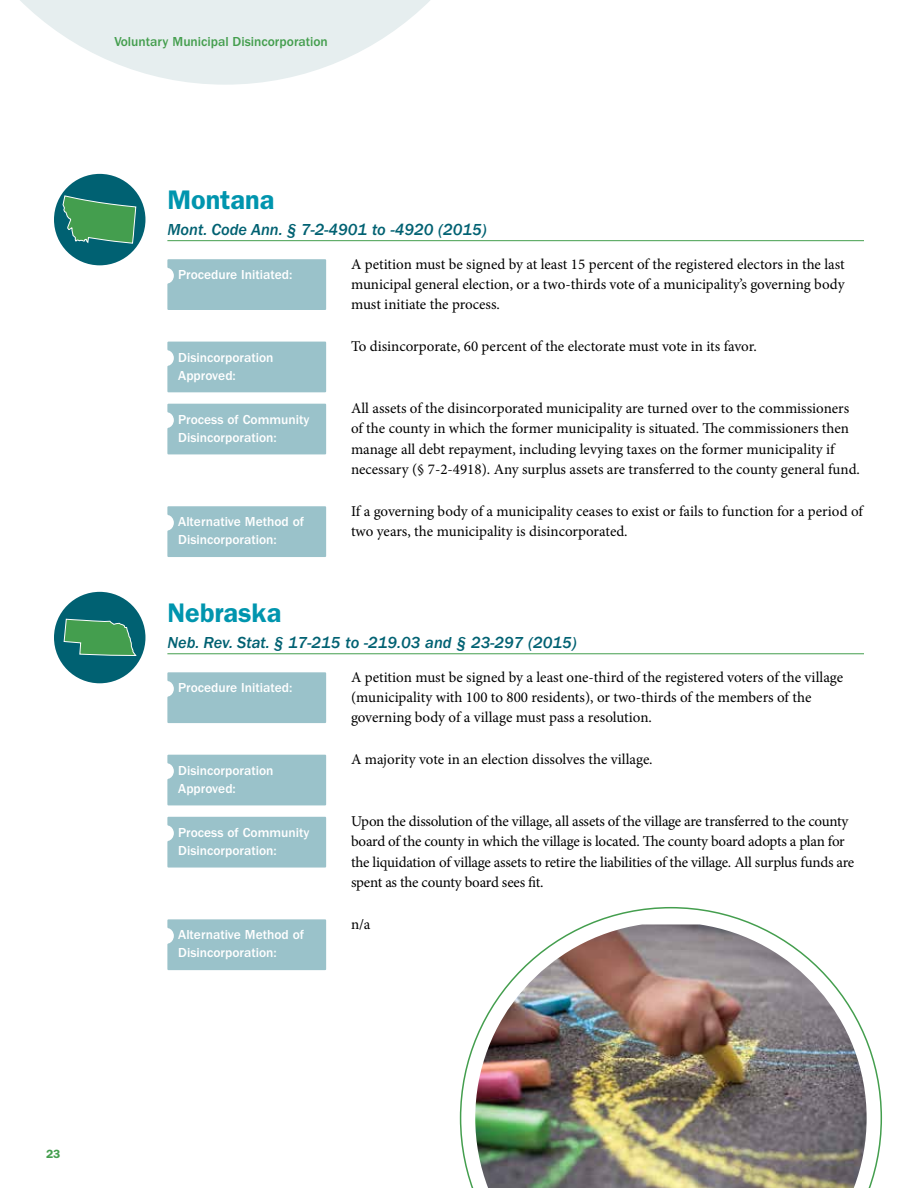
<style>
.page{position:relative;width:918px;height:1188px;background:#fff}
.page>*{position:absolute;margin:0;border:0;box-sizing:border-box;transform-origin:0 0}
.t1{font:600 27px "Franklin Gothic";color:#0095ae}
.t2{font:italic 500 16.5px "Franklin Gothic";color:#006172}
.t3{font:15px/20.2px "Minion Pro";letter-spacing:-.005em;color:#000}
.t4{font:500 13.5px/18px "ITC Franklin Gothic Std";color:#fff}
.t5{font:500 13.5px "ITC Franklin Gothic Std";color:#449e4e}
.t6{font:600 12px "Franklin Gothic";color:#449e4e}
</style>
<div class="page">
<svg style="left:20px;top:0;width:410px;height:85px;fill:#e6eeef"></svg>
<hr style="left:167px;top:240px;width:697px;height:1px;background:#449e4e">
<hr style="left:167px;top:653px;width:697px;height:1px;background:#449e4e">
<div style="left:167px;top:259px;width:159px;height:51px;background:#9ac2ca"></div>
<div style="left:167px;top:342px;width:159px;height:50px;background:#9ac2ca"></div>
<div style="left:167px;top:404px;width:159px;height:50px;background:#9ac2ca"></div>
<div style="left:167px;top:506px;width:159px;height:51px;background:#9ac2ca"></div>
<div style="left:167px;top:672px;width:159px;height:51px;background:#9ac2ca"></div>
<div style="left:167px;top:755px;width:159px;height:50px;background:#9ac2ca"></div>
<div style="left:167px;top:817px;width:159px;height:51px;background:#9ac2ca"></div>
<div style="left:167px;top:919px;width:159px;height:51px;background:#9ac2ca"></div>
<div style="left:54px;top:174px;width:91px;height:91px;background:#006172;border-radius:50%"></div>
<div style="left:54px;top:592px;width:91px;height:91px;background:#006172;border-radius:50%"></div>
<svg style="left:460px;top:907px;width:422px;height:281px"></svg>
<img style="left:475px;top:924px;width:392px;height:264px">
<svg style="left:62px;top:195px;width:75px;height:49px"></svg>
<svg style="left:63px;top:618px;width:74px;height:38px"></svg>
<p class="t5" style="left:114px;top:34px;width:215px">Voluntary Municipal Disincorporation</p>
<h1 class="t1" style="left:167px;top:184px;width:108px">Montana</h1>
<p class="t2" style="left:167px;top:220px;width:321px">Mont. Code Ann. § 7-2-4901 to -4920 (2015)</p>
<p class="t4" style="left:178px;top:266px;width:116px">Procedure Initiated:</p>
<p class="t3" style="left:351px;top:254px;width:495px;text-align:justify">A petition must be signed by at least 15 percent of the registered electors in the last municipal general election, or a two-thirds vote of a municipality’s governing body must initiate the process.</p>
<p class="t4" style="left:178px;top:348px;width:97px">Disincorporation<br>Approved:</p>
<p class="t4" style="left:178px;top:410px;width:133px">Process of Community<br>Disincorporation:</p>
<p class="t4" style="left:178px;top:513px;width:128px">Alternative Method of<br>Disincorporation:</p>
<p class="t3" style="left:351px;top:336px;width:407px">To disincorporate, 60 percent of the electorate must vote in its favor.</p>
<p class="t3" style="left:351px;top:398px;width:510px">All assets of the disincorporated municipality are turned over to the commissioners of the county in which the former municipality is situated. The commissioners then manage all debt repayment, including levying taxes on the former municipality if necessary (§ 7-2-4918). Any surplus assets are transferred to the county general fund.</p>
<p class="t3" style="left:351px;top:501px;width:513px">If a governing body of a municipality ceases to exist or fails to function for a period of two years, the municipality is disincorporated.</p>
<h1 class="t1" style="left:167px;top:597px;width:115px">Nebraska</h1>
<p class="t2" style="left:167px;top:633px;width:411px">Neb. Rev. Stat. § 17-215 to -219.03 and § 23-297 (2015)</p>
<p class="t4" style="left:178px;top:679px;width:116px">Procedure Initiated:</p>
<p class="t3" style="left:351px;top:667px;width:494px">A petition must be signed by a least one-third of the registered voters of the village (municipality with 100 to 800 residents), or two-thirds of the members of the governing body of a village must pass a resolution.</p>
<p class="t4" style="left:178px;top:761px;width:97px">Disincorporation<br>Approved:</p>
<p class="t4" style="left:178px;top:824px;width:133px">Process of Community<br>Disincorporation:</p>
<p class="t4" style="left:178px;top:926px;width:128px">Alternative Method of<br>Disincorporation:</p>
<p class="t3" style="left:351px;top:749px;width:303px">A majority vote in an election dissolves the village.</p>
<p class="t3" style="left:351px;top:811px;width:505px">Upon the dissolution of the village, all assets of the village are transferred to the county board of the county in which the village is located. The county board adopts a plan for the liquidation of village assets to retire the liabilities of the village. All surplus funds are spent as the county board sees fit.</p>
<p class="t3" style="left:351px;top:914px;width:21px">n/a</p>
<p class="t6" style="left:46px;top:1147px;width:16px">23</p>
</div>
